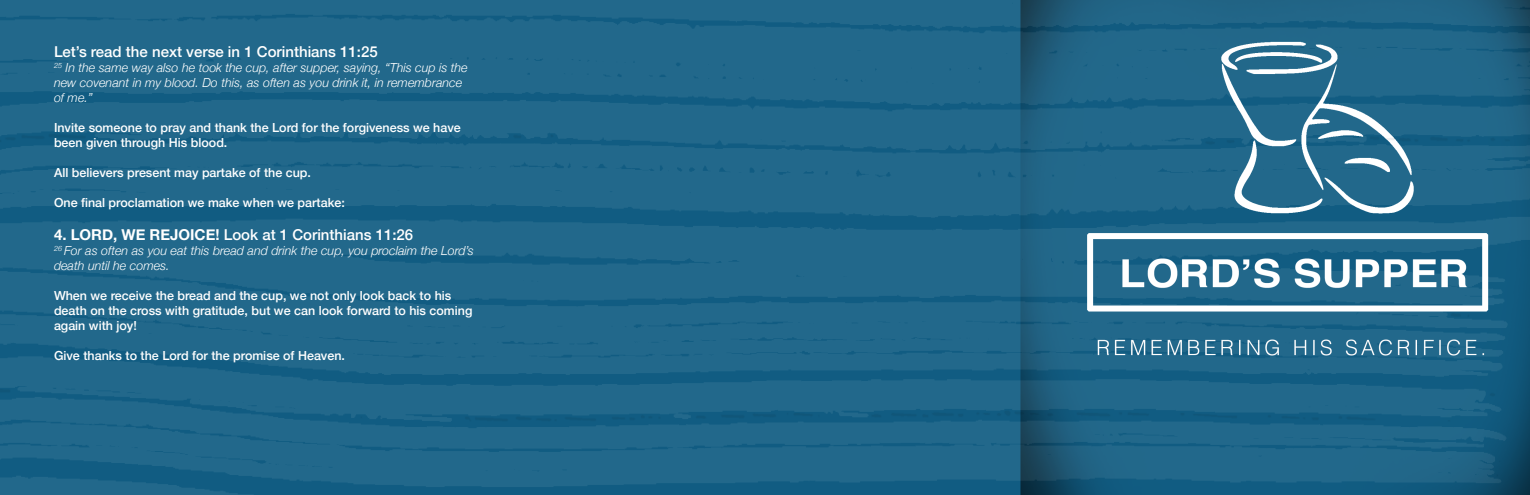
<style>
.page{position:relative;width:1530px;height:495px;background:#fff}
.page>*{position:absolute;margin:0;border:0;box-sizing:border-box;transform-origin:0 0}
.t1{font:500 15px "Helvetica Neue";color:#fff}
.t2{font:500 12.5px/15px "Helvetica Neue";color:#fff}
.t3{font:italic 300 12.5px/15px "Helvetica Neue";color:#fff}
.s1{font-weight:700}
</style>
<div class="page">
<img style="left:0;top:0;width:1530px;height:495px">
<p class="t1" style="left:54px;top:40px;width:325px">Let’s read the next verse in 1 Corinthians 11:25</p>
<p class="t3" style="left:54px;top:59px;width:415px"><sup>25</sup> In the same way also he took the cup, after supper, saying, “This cup is the new covenant in my blood. Do this, as often as you drink it, in remembrance of me.”</p>
<p class="t2" style="left:54px;top:119px;width:408px">Invite someone to pray and thank the Lord for the forgiveness we have been given through His blood.</p>
<p class="t2" style="left:54px;top:164px;width:259px">All believers present may partake of the cup.</p>
<p class="t2" style="left:54px;top:194px;width:292px">One final proclamation we make when we partake:</p>
<p class="t1" style="left:54px;top:223px;width:361px"><span class="s1">4. LORD, WE REJOICE!</span> Look at 1 Corinthians 11:26</p>
<p class="t3" style="left:54px;top:242px;width:421px"><sup>26</sup> For as often as you eat this bread and drink the cup, you proclaim the Lord’s death until he comes.</p>
<p class="t2" style="left:54px;top:287px;width:420px">When we receive the bread and the cup, we not only look back to his death on the cross with gratitude, but we can look forward to his coming again with joy!</p>
<p class="t2" style="left:54px;top:347px;width:293px">Give thanks to the Lord for the promise of Heaven.</p>
</div>
